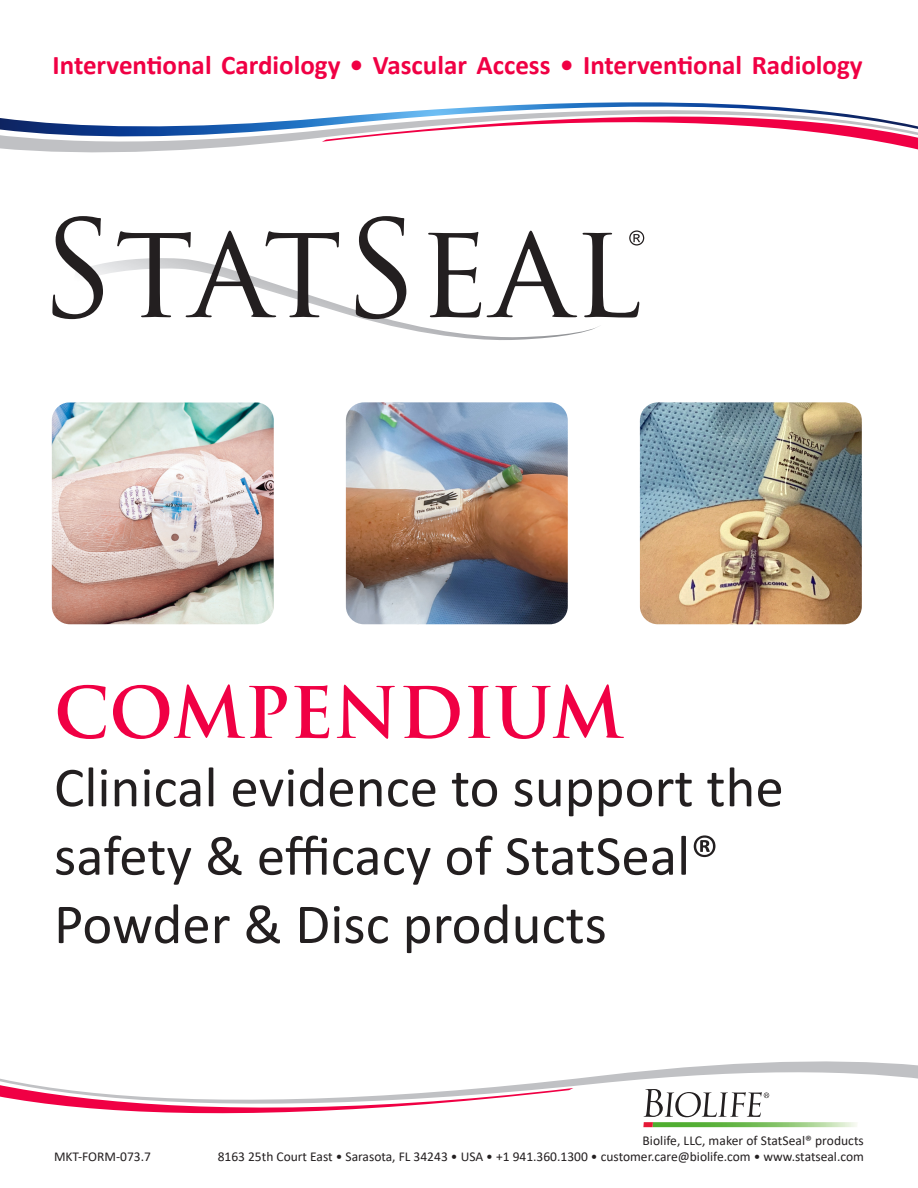
<style>
.page{position:relative;width:918px;height:1188px;background:#fff}
.page>*{position:absolute;margin:0;border:0;box-sizing:border-box;transform-origin:0 0}
.t1{font:700 69px "Trajan Pro";color:#f00044}
.t2{font:57px/68.4px "Calibri";color:#231f20}
.t3{font:700 27px "Calibri";color:#f00044}
.t4{font:13.5px "Calibri";color:#231f20}
</style>
<div class="page">
<svg style="left:644px;top:1115px;width:213px;height:12px"></svg>
<svg style="left:573px;top:1061px;width:345px;height:54px"></svg>
<svg style="left:0;top:1078px;width:573px;height:36px"></svg>
<svg style="left:0;top:102px;width:918px;height:51px"></svg>
<img style="left:52px;top:403px;width:222px;height:221px">
<img style="left:346px;top:402px;width:222px;height:222px">
<img style="left:640px;top:402px;width:222px;height:222px">
<svg style="left:73px;top:261px;width:526px;height:79px"></svg>
<svg style="left:52px;top:216px;width:51px;height:103px"></svg>
<svg style="left:117px;top:231px;width:222px;height:86px"></svg>
<svg style="left:356px;top:216px;width:50px;height:103px"></svg>
<svg style="left:428px;top:232px;width:53px;height:86px"></svg>
<svg style="left:487px;top:231px;width:90px;height:86px"></svg>
<svg style="left:583px;top:230px;width:61px;height:88px"></svg>
<p class="t3" style="left:53px;top:46px;width:812px">Interventional Cardiology • Vascular Access • Interventional Radiology</p>
<p class="t1" style="left:54px;top:670px;width:571px">COMPENDIUM</p>
<p class="t2" style="left:54px;top:752px;width:731px">Clinical evidence to support the safety &amp; efficacy of StatSeal®<br>Powder &amp; Disc products</p>
<p class="t4" style="left:642px;top:1131px;width:223px">Biolife, LLC, maker of StatSeal® products</p>
<p class="t4" style="left:54px;top:1148px;width:99px">MKT-FORM-073.7</p>
<p class="t4" style="left:218px;top:1147px;width:648px">8163 25th Court East • Sarasota, FL 34243 • USA • +1 941.360.1300 • customer.care@biolife.com • www.statseal.com</p>
</div>
